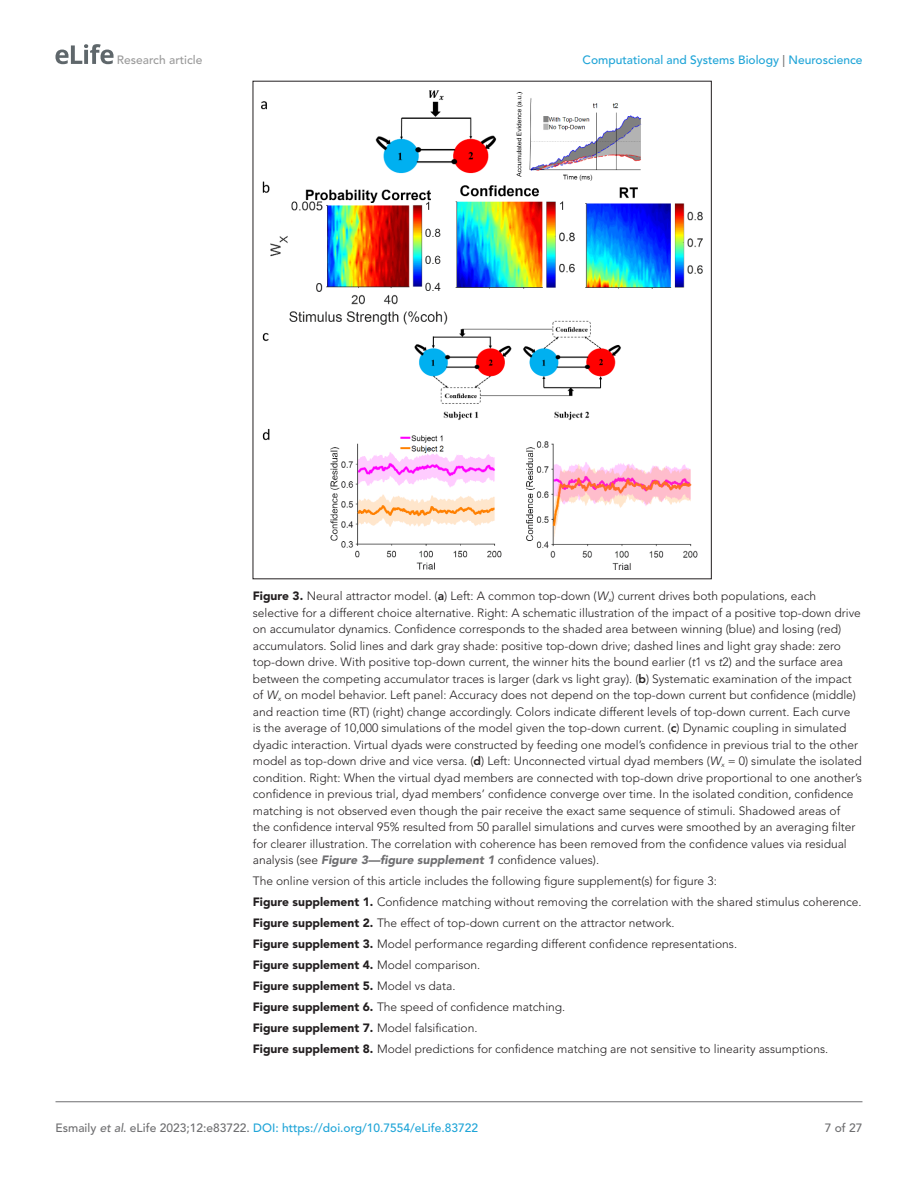
<style>
.page{position:relative;width:918px;height:1188px;background:#fff}
.page>*{position:absolute;margin:0;border:0;box-sizing:border-box;transform-origin:0 0}
.t1{font:300 12px/16.5px "Avenir LT Std";color:#231f20}
.t2{font:500 12px "Avenir LT Std";color:#1ea4d7}
.t3{font:500 12px "Avenir LT Std";color:#9a9a9a}
.t4{font:500 12px "Avenir LT Std";color:#6e6e70}
.s1{color:#6e6e70}
.s2{font-weight:900}
.s3{font-weight:800}
.s4{font-style:italic}
.s5{font-weight:900;font-style:italic;color:#6e6e70}
.s6{font-style:italic;color:#6e6e70}
</style>
<div class="page">
<svg style="left:55px;top:44px;width:59px;height:20px"></svg>
<hr style="left:56px;top:1101px;width:806px;height:1px;background:#6e6e70">
<img style="left:262px;top:90px;width:440px;height:480px">
<p class="t3" style="left:117px;top:53px;width:87px">Research article</p>
<p class="t2" style="left:583px;top:53px;width:281px">Computational and Systems Biology <span class="s1">|</span> Neuroscience</p>
<p class="t1" style="left:253px;top:588px;width:611px"><span class="s2">Figure 3.</span> Neural attractor model. (<span class="s3">a</span>) Left: A common top-down (<span class="s4">W</span><sub>x</sub>) current drives both populations, each selective for a different choice alternative. Right: A schematic illustration of the impact of a positive top-down drive on accumulator dynamics. Confidence corresponds to the shaded area between winning (blue) and losing (red) accumulators. Solid lines and dark gray shade: positive top-down drive; dashed lines and light gray shade: zero top-down drive. With positive top-down current, the winner hits the bound earlier (<span class="s4">t</span>1 vs <span class="s4">t</span>2) and the surface area between the competing accumulator traces is larger (dark vs light gray). (<span class="s3">b</span>) Systematic examination of the impact of <span class="s4">W</span><sub>x</sub> on model behavior. Left panel: Accuracy does not depend on the top-down current but confidence (middle) and reaction time (RT) (right) change accordingly. Colors indicate different levels of top-down current. Each curve<br>is the average of 10,000 simulations of the model given the top-down current. (<span class="s3">c</span>) Dynamic coupling in simulated dyadic interaction. Virtual dyads were constructed by feeding one model’s confidence in previous trial to the other model as top-down drive and vice versa. (<span class="s3">d</span>) Left: Unconnected virtual dyad members (<span class="s4">W</span><sub>x</sub> = 0) simulate the isolated condition. Right: When the virtual dyad members are connected with top-down drive proportional to one another’s confidence in previous trial, dyad members’ confidence converge over time. In the isolated condition, confidence matching is not observed even though the pair receive the exact same sequence of stimuli. Shadowed areas of<br>the confidence interval 95% resulted from 50 parallel simulations and curves were smoothed by an averaging filter for clearer illustration. The correlation with coherence has been removed from the confidence values via residual analysis (see <span class="s5">Figure 3—figure supplement 1</span> confidence values).</p>
<p class="t1" style="left:253px;top:870px;width:610px;line-height:21px">The online version of this article includes the following figure supplement(s) for figure 3:<br><span class="s2">Figure supplement 1.</span> Confidence matching without removing the correlation with the shared stimulus coherence.<br><span class="s2">Figure supplement 2.</span> The effect of top-down current on the attractor network.<br><span class="s2">Figure supplement 3.</span> Model performance regarding different confidence representations.<br><span class="s2">Figure supplement 4.</span> Model comparison.<br><span class="s2">Figure supplement 5.</span> Model vs data.<br><span class="s2">Figure supplement 6.</span> The speed of confidence matching.<br><span class="s2">Figure supplement 7.</span> Model falsification.<br><span class="s2">Figure supplement 8.</span> Model predictions for confidence matching are not sensitive to linearity assumptions.</p>
<p class="t2" style="left:56px;top:1121px;width:424px"><span class="s1">Esmaily</span> <span class="s6">et al</span><span class="s1">. eLife 2023;12:e83722.</span> DOI: https://doi.org/10.7554/eLife.83722</p>
<p class="t4" style="left:825px;top:1121px;width:39px">7 of 27</p>
</div>
